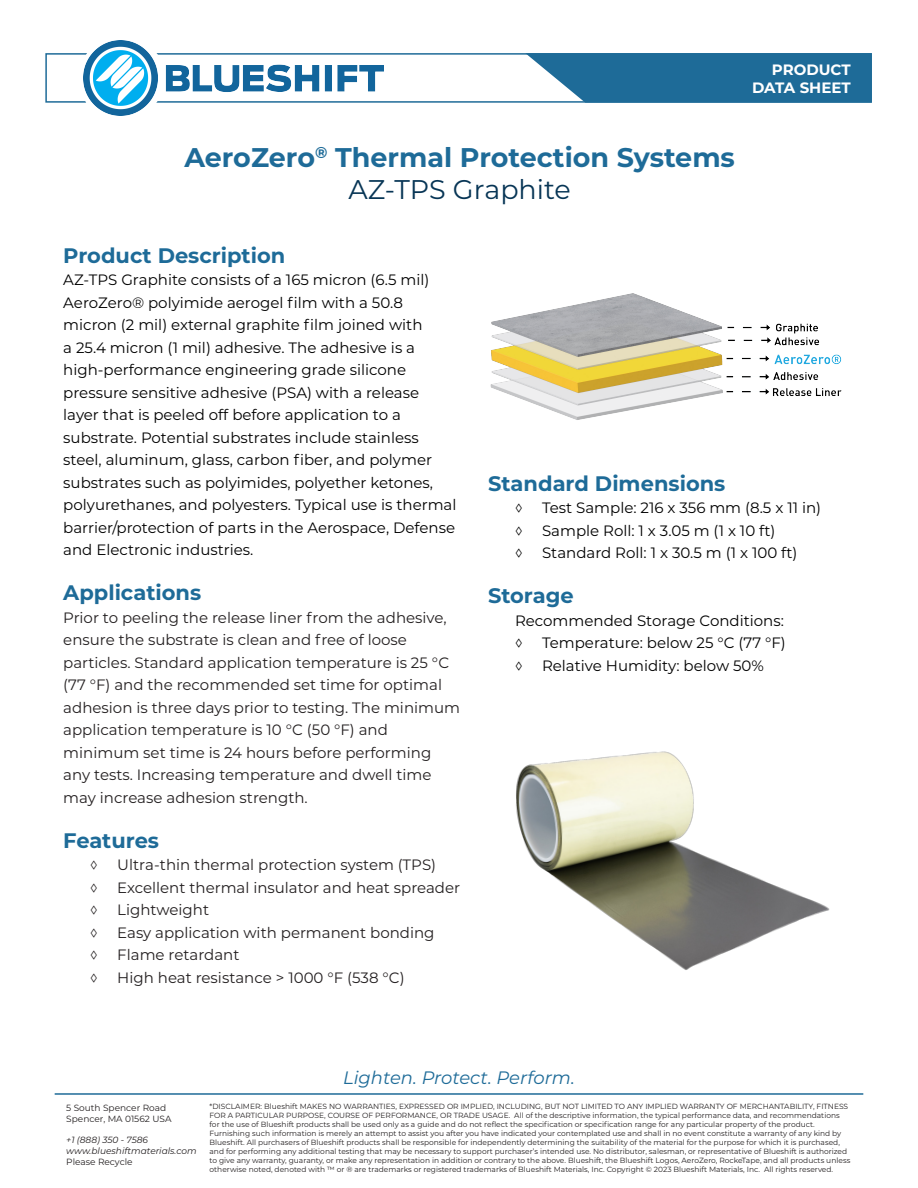
<style>
.page{position:relative;width:918px;height:1188px;background:#fff}
.page>*{position:absolute;margin:0;border:0;box-sizing:border-box;transform-origin:0 0}
.t1{font:700 27px/32.4px "Montserrat";color:#1e6b98;text-align:center}
.t2{font:700 21px "Montserrat";color:#1e6b98}
.t3{font:italic 18px "Montserrat";color:#1e6b98}
.t4{font:15px/22.5px "Montserrat";color:#000}
.t5{font:15px/22.5px "Montserrat";color:#231f20}
.t6{font:700 15px/18px "Montserrat";color:#fff;text-align:right}
.t7{font:9px/10.8px "Montserrat";color:#231f20}
.t8{font:italic 9px/10.8px "Montserrat";color:#231f20}
.t9{font:7.5px/9px "Montserrat";color:#231f20}
.s1{font-weight:400;color:#073555}
</style>
<div class="page">
<div style="left:45px;top:53px;width:827px;height:50px;border:2px solid #1e6b98"></div>
<svg style="left:525px;top:53px;width:347px;height:50px;background:#3177a0"></svg>
<img style="left:84px;top:40px;width:300px;height:75px">
<hr style="left:55px;top:1093px;width:808px;height:2px;background:#1e6b98">
<img style="left:490px;top:293px;width:352px;height:127px">
<img style="left:516px;top:751px;width:314px;height:219px">
<h3 class="t6" style="left:752px;top:60px;width:100px">PRODUCT<br>DATA SHEET</h3>
<h1 class="t1" style="left:184px;top:140px;width:552px">AeroZero<sup>®</sup> Thermal Protection Systems<br><span class="s1">AZ-TPS Graphite</span></h1>
<h2 class="t2" style="left:63px;top:240px;width:224px">Product Description</h2>
<p class="t4" style="left:63px;top:268px;width:395px">AZ-TPS Graphite consists of a 165 micron (6.5 mil)<br>AeroZero® polyimide aerogel film with a 50.8 micron (2 mil) external graphite film joined with<br>a 25.4 micron (1 mil) adhesive. The adhesive is a high-performance engineering grade silicone pressure sensitive adhesive (PSA) with a release layer that is peeled off before application to a substrate. Potential substrates include stainless steel, aluminum, glass, carbon fiber, and polymer substrates such as polyimides, polyether ketones, polyurethanes, and polyesters. Typical use is thermal barrier/protection of parts in the Aerospace, Defense and Electronic industries.</p>
<h2 class="t2" style="left:63px;top:578px;width:139px">Applications</h2>
<p class="t5" style="left:63px;top:606px;width:398px">Prior to peeling the release liner from the adhesive, ensure the substrate is clean and free of loose particles. Standard application temperature is 25 °C (77 °F) and the recommended set time for optimal adhesion is three days prior to testing. The minimum application temperature is 10 °C (50 °F) and minimum set time is 24 hours before performing any tests. Increasing temperature and dwell time may increase adhesion strength.</p>
<h2 class="t2" style="left:63px;top:825px;width:97px">Features</h2>
<h3 class="t5" style="left:90px;top:853px;width:9px">◊</h3>
<h3 class="t5" style="left:117px;top:853px;width:320px">Ultra-thin thermal protection system (TPS)</h3>
<h3 class="t5" style="left:90px;top:876px;width:9px">◊</h3>
<h3 class="t5" style="left:117px;top:876px;width:344px">Excellent thermal insulator and heat spreader</h3>
<h3 class="t5" style="left:90px;top:898px;width:9px">◊</h3>
<h3 class="t5" style="left:117px;top:898px;width:93px">Lightweight</h3>
<h3 class="t5" style="left:90px;top:921px;width:9px">◊</h3>
<h3 class="t5" style="left:117px;top:921px;width:319px">Easy application with permanent bonding</h3>
<h3 class="t5" style="left:90px;top:943px;width:9px">◊</h3>
<h3 class="t5" style="left:117px;top:943px;width:124px">Flame retardant</h3>
<h3 class="t5" style="left:90px;top:966px;width:9px">◊</h3>
<h3 class="t5" style="left:117px;top:966px;width:289px">High heat resistance &gt; 1000 °F (538 °C)</h3>
<h2 class="t2" style="left:488px;top:468px;width:239px">Standard Dimensions</h2>
<h3 class="t4" style="left:515px;top:496px;width:9px">◊</h3>
<h3 class="t4" style="left:542px;top:496px;width:281px">Test Sample: 216 x 356 mm (8.5 x 11 in)</h3>
<h3 class="t4" style="left:515px;top:519px;width:9px">◊</h3>
<h3 class="t4" style="left:542px;top:519px;width:235px">Sample Roll: 1 x 3.05 m (1 x 10 ft)</h3>
<h3 class="t4" style="left:515px;top:541px;width:9px">◊</h3>
<h3 class="t4" style="left:542px;top:541px;width:257px">Standard Roll: 1 x 30.5 m (1 x 100 ft)</h3>
<h2 class="t2" style="left:488px;top:581px;width:87px">Storage</h2>
<h3 class="t4" style="left:515px;top:609px;width:270px">Recommended Storage Conditions: ◊</h3>
<h3 class="t4" style="left:542px;top:631px;width:245px">Temperature: below 25 °C (77 °F)</h3>
<h3 class="t4" style="left:515px;top:654px;width:9px">◊</h3>
<h3 class="t4" style="left:542px;top:654px;width:223px">Relative Humidity: below 50%</h3>
<p class="t7" style="left:66px;top:1102px;width:107px">5 South Spencer Road<br>Spencer, MA 01562 USA</p>
<p class="t8" style="left:66px;top:1134px;width:132px">+1 (888) 350 - 7586 www.blueshiftmaterials.com</p>
<p class="t7" style="left:66px;top:1156px;width:68px">Please Recycle</p>
<h3 class="t3" style="left:343px;top:1065px;width:233px">Lighten. Protect. Perform.</h3>
<p class="t9" style="left:210px;top:1102px;width:642px">*DISCLAIMER: Blueshift MAKES NO WARRANTIES, EXPRESSED OR IMPLIED, INCLUDING, BUT NOT LIMITED TO ANY IMPLIED WARRANTY OF MERCHANTABILITY, FITNESS FOR A PARTICULAR PURPOSE, COURSE OF PERFORMANCE, OR TRADE USAGE. All of the descriptive information, the typical performance data, and recommendations for the use of Blueshift products shall be used only as a guide and do not reflect the specification or specification range for any particular property of the product.<br>Furnishing such information is merely an attempt to assist you after you have indicated your contemplated use and shall in no event constitute a warranty of any kind by Blueshift. All purchasers of Blueshift products shall be responsible for independently determining the suitability of the material for the purpose for which it is purchased, and for performing any additional testing that may be necessary to support purchaser’s intended use. No distributor, salesman, or representative of Blueshift is authorized to give any warranty, guaranty, or make any representation in addition or contrary to the above. Blueshift, the Blueshift Logos, AeroZero, RockeTape, and all products unless otherwise noted, denoted with ™ or ® are trademarks or registered trademarks of Blueshift Materials, Inc. Copyright © 2023 Blueshift Materials, Inc. All rights reserved.</p>
</div>
